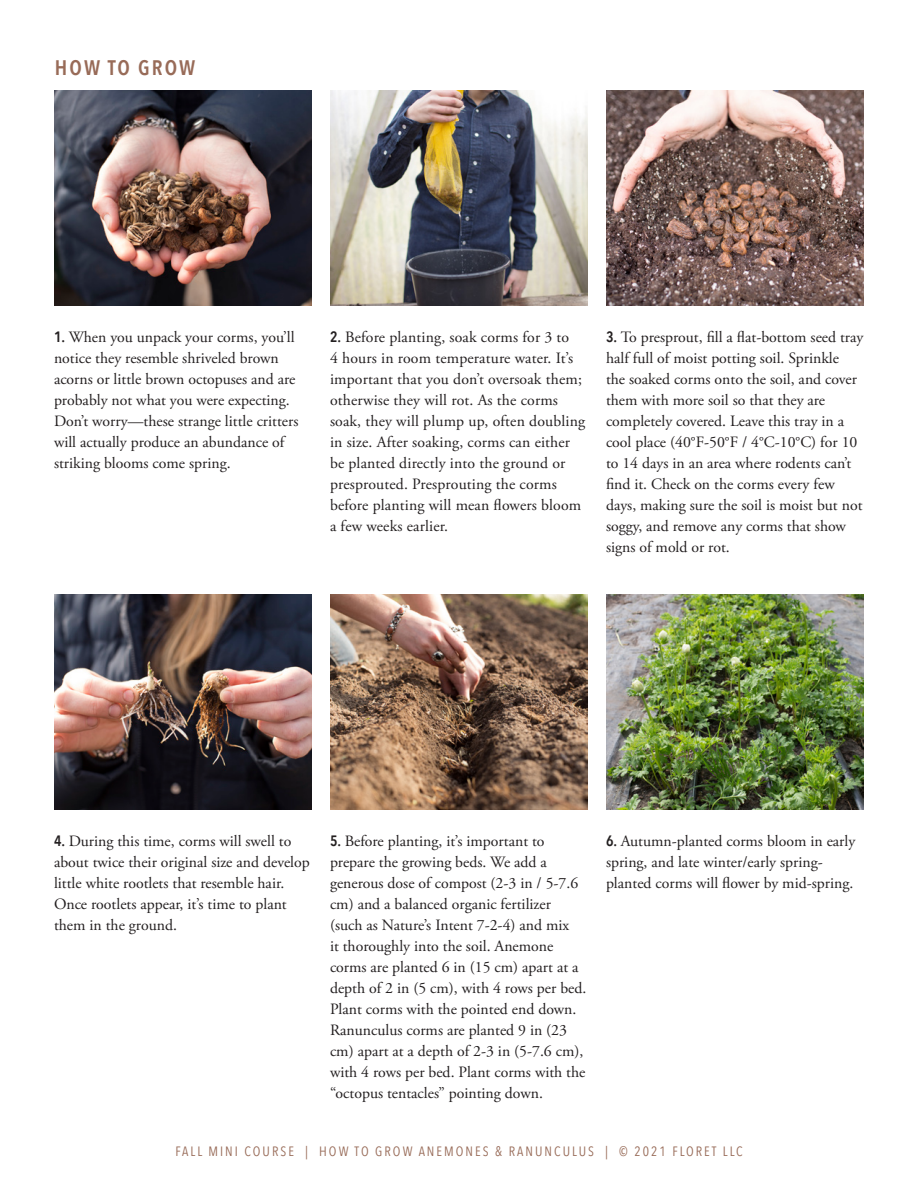
<style>
.page{position:relative;width:918px;height:1188px;background:#fff}
.page>*{position:absolute;margin:0;border:0;box-sizing:border-box;transform-origin:0 0}
.t1{font:600 21px "Avenir Next Condensed";letter-spacing:.1em;color:#986b58}
.Body{font:15.75px/21px "Adobe Garamond Pro";color:#231f20}
.t2{font:13.5px "Avenir Next Condensed";letter-spacing:.15em;color:#986b58}
.s1{font-family:"Avenir Next Condensed";font-weight:600;font-size:15px}
</style>
<div class="page">
<img style="left:55px;top:594px;width:257px;height:216px">
<img style="left:330px;top:594px;width:257px;height:216px">
<img style="left:606px;top:594px;width:257px;height:216px">
<img style="left:606px;top:90px;width:257px;height:216px">
<img style="left:330px;top:90px;width:257px;height:216px">
<img style="left:54px;top:90px;width:258px;height:216px">
<h2 class="t1" style="left:55px;top:50px;width:142px">HOW TO GROW</h2>
<p class="Body" style="left:54px;top:327px;width:246px"><span class="s1">1.</span> When you unpack your corms, you’ll notice they resemble shriveled brown acorns or little brown octopuses and are probably not what you were expecting.<br>Don’t worry—these strange little critters will actually produce an abundance of striking blooms come spring.</p>
<p class="Body" style="left:330px;top:327px;width:257px"><span class="s1">2.</span> Before planting, soak corms for 3 to<br>4 hours in room temperature water. It’s important that you don’t oversoak them; otherwise they will rot. As the corms soak, they will plump up, often doubling in size. After soaking, corms can either be planted directly into the ground or presprouted. Presprouting the corms before planting will mean flowers bloom a few weeks earlier.</p>
<p class="Body" style="left:606px;top:327px;width:259px"><span class="s1">3.</span> To presprout, fill a flat-bottom seed tray half full of moist potting soil. Sprinkle<br>the soaked corms onto the soil, and cover them with more soil so that they are completely covered. Leave this tray in a cool place (40°F-50°F / 4°C-10°C) for 10 to 14 days in an area where rodents can’t find it. Check on the corms every few days, making sure the soil is moist but not soggy, and remove any corms that show signs of mold or rot.</p>
<p class="Body" style="left:54px;top:831px;width:257px"><span class="s1">4.</span> During this time, corms will swell to about twice their original size and develop little white rootlets that resemble hair.<br>Once rootlets appear, it’s time to plant them in the ground.</p>
<p class="Body" style="left:330px;top:831px;width:258px"><span class="s1">5.</span> Before planting, it’s important to prepare the growing beds. We add a generous dose of compost (2-3 in / 5-7.6 cm) and a balanced organic fertilizer (such as Nature’s Intent 7-2-4) and mix<br>it thoroughly into the soil. Anemone corms are planted 6 in (15 cm) apart at a depth of 2 in (5 cm), with 4 rows per bed.<br>Plant corms with the pointed end down.<br>Ranunculus corms are planted 9 in (23 cm) apart at a depth of 2-3 in (5-7.6 cm), with 4 rows per bed. Plant corms with the “octopus tentacles” pointing down.</p>
<p class="Body" style="left:606px;top:831px;width:251px"><span class="s1">6.</span> Autumn-planted corms bloom in early spring, and late winter/early spring&shy;planted corms will flower by mid-spring.</p>
<p class="t2" style="left:175px;top:1140px;width:569px">FALL MINI COURSE | HOW TO GROW ANEMONES &amp; RANUNCULUS | © 2021 FLORET LLC</p>
</div>
